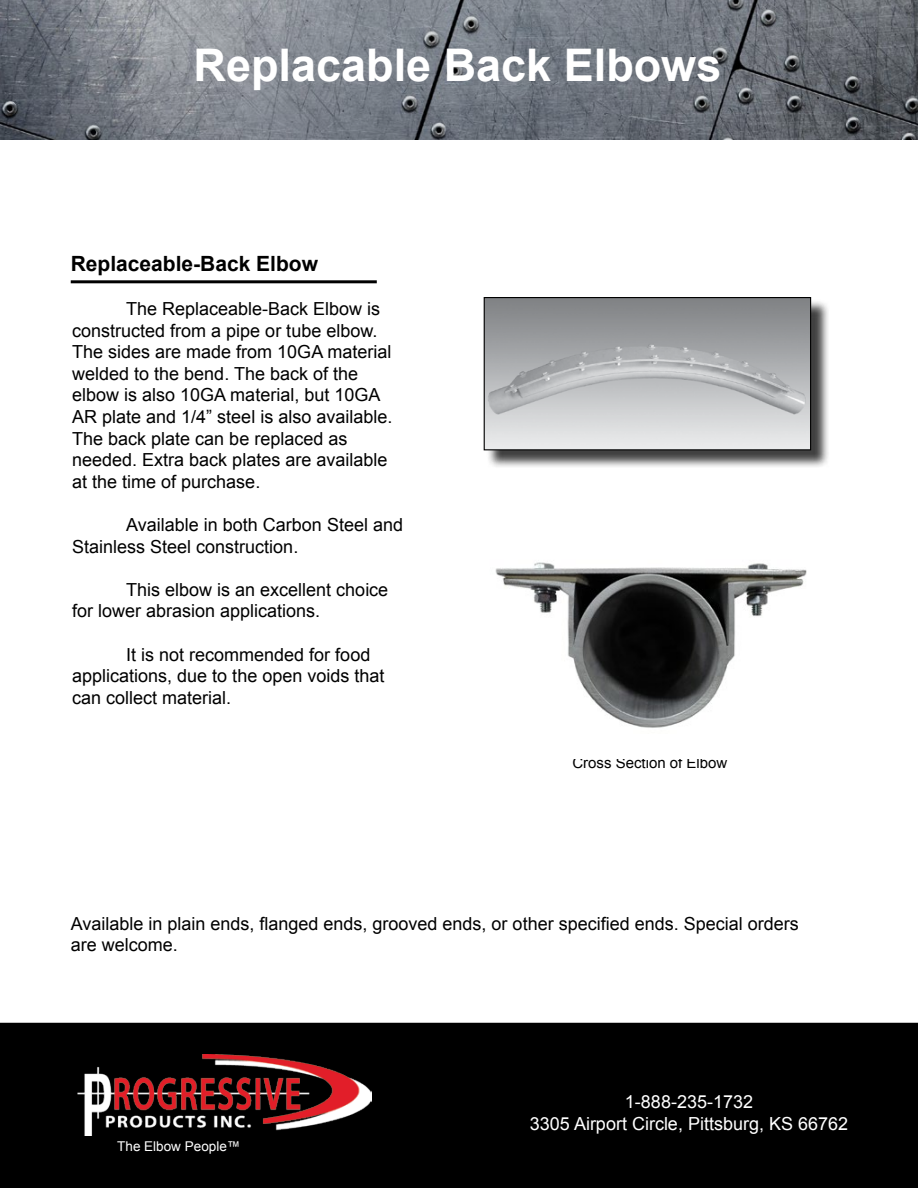
<style>
.page{position:relative;width:918px;height:1188px;background:#fff}
.page>*{position:absolute;margin:0;border:0;box-sizing:border-box;transform-origin:0 0}
.t1{font:700 45px "Arial";color:#fff}
.t2{font:700 21px "Arial";color:#000}
.t3{font:18px/21.6px "Arial";color:#000}
.t4{font:18px/21.6px "Arial";color:#fff;text-align:center}
.t5{font:15px "Arial";color:#000}
.t6{font:13.5px "Arial";color:#fff}
</style>
<div class="page">
<hr style="left:71px;top:280px;width:306px;height:3px;background:#000">
<svg style="left:0;top:0;width:918px;height:140px;background:#71767e"></svg>
<div style="left:0;top:1023px;width:918px;height:165px;background:#000"></div>
<img style="left:73px;top:1055px;width:298px;height:80px">
<img style="left:495px;top:562px;width:312px;height:166px">
<div style="left:486px;top:299px;width:344px;height:170px;background:#000;opacity:.75"></div>
<img style="left:486px;top:299px;width:323px;height:149px">
<div style="left:484px;top:297px;width:327px;height:153px;border:1px solid #000"></div>
<h1 class="t1" style="left:194px;top:35px;width:529px">Replacable Back Elbows</h1>
<p class="t2" style="left:71px;top:250px;width:249px">Replaceable-Back Elbow</p>
<p class="t3" style="left:72px;top:298px;width:322px;text-indent:54px">The Replaceable-Back Elbow is constructed from a pipe or tube elbow.<br>The sides are made from 10GA material welded to the bend. The back of the elbow is also 10GA material, but 10GA AR plate and 1/4” steel is also available.<br>The back plate can be replaced as needed. Extra back plates are available at the time of purchase.</p>
<p class="t3" style="left:72px;top:514px;width:332px;text-indent:54px">Available in both Carbon Steel and<br>Stainless Steel construction.</p>
<p class="t3" style="left:72px;top:579px;width:318px;text-indent:54px">This elbow is an excellent choice for lower abrasion applications.</p>
<p class="t3" style="left:72px;top:644px;width:314px;text-indent:54px">It is not recommended for food applications, due to the open voids that can collect material.</p>
<p class="t5" style="left:572px;top:753px;width:157px">Cross Section of Elbow</p>
<p class="t3" style="left:71px;top:913px;width:730px">Available in plain ends, flanged ends, grooved ends, or other specified ends. Special orders are welcome.</p>
<p class="t6" style="left:117px;top:1137px;width:125px">The Elbow People™</p>
<p class="t4" style="left:530px;top:1091px;width:320px">1-888-235-1732<br>3305 Airport Circle, Pittsburg, KS 66762</p>
</div>
